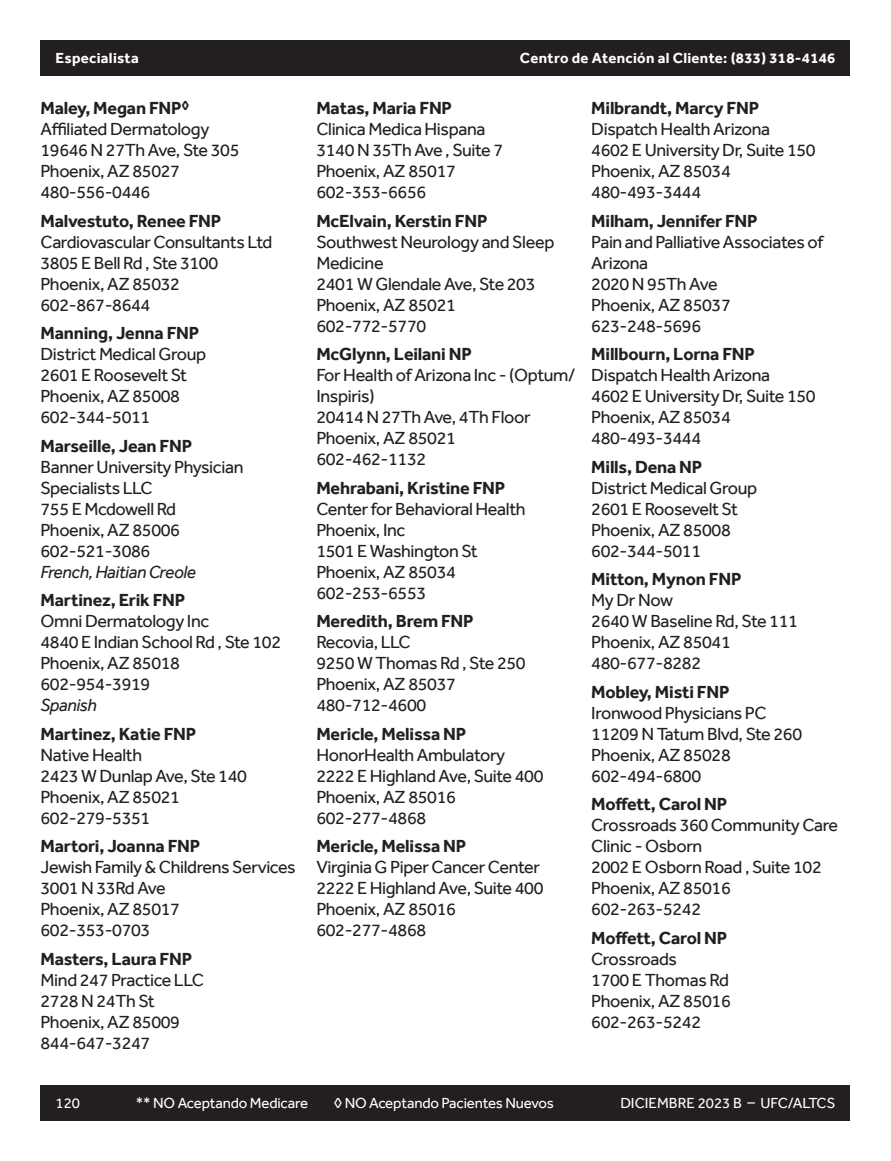
<style>
.page{position:relative;width:891px;height:1161px;background:#fff}
.page>*{position:absolute;margin:0;border:0;box-sizing:border-box;transform-origin:0 0}
.t1{font:18px/21px "Effra";letter-spacing:-.02em;color:#231f20}
.t2{font:700 18px "Effra";letter-spacing:-.01em;color:#231f20}
.t3{font:italic 18px "Effra";letter-spacing:-.02em;color:#231f20}
.t4{font:15px "Effra";letter-spacing:-.01em;color:#fff}
.t5{font:700 15px "Effra";letter-spacing:.02em;color:#fff}
</style>
<div class="page">
<div style="left:40px;top:40px;width:810px;height:36px;background:#231f20"></div>
<div style="left:40px;top:1085px;width:810px;height:35px;background:#231f20"></div>
<p class="t5" style="left:56px;top:49px;width:85px">Especialista</p>
<p class="t5" style="left:520px;top:49px;width:317px">Centro de Atención al Cliente: (833) 318-4146</p>
<h6 class="t2" style="left:40px;top:97px;width:150px">Maley, Megan FNP<sup>◊</sup></h6>
<p class="t1" style="left:40px;top:118px;width:170px">Affiliated Dermatology</p>
<p class="t1" style="left:40px;top:139px;width:200px">19646 N 27Th Ave, Ste 305</p>
<p class="t1" style="left:40px;top:160px;width:141px">Phoenix, AZ 85027</p>
<p class="t1" style="left:40px;top:181px;width:111px">480-556-0446</p>
<h6 class="t2" style="left:40px;top:210px;width:182px">Malvestuto, Renee FNP</h6>
<p class="t1" style="left:40px;top:231px;width:233px">Cardiovascular Consultants Ltd</p>
<p class="t1" style="left:40px;top:252px;width:179px">3805 E Bell Rd , Ste 3100</p>
<p class="t1" style="left:40px;top:273px;width:141px">Phoenix, AZ 85032</p>
<p class="t1" style="left:40px;top:294px;width:111px">602-867-8644</p>
<h6 class="t2" style="left:40px;top:322px;width:160px">Manning, Jenna FNP</h6>
<p class="t1" style="left:40px;top:343px;width:167px">District Medical Group</p>
<p class="t1" style="left:40px;top:364px;width:148px">2601 E Roosevelt St</p>
<p class="t1" style="left:40px;top:385px;width:141px">Phoenix, AZ 85008</p>
<p class="t1" style="left:40px;top:406px;width:111px">602-344-5011</p>
<h6 class="t2" style="left:40px;top:435px;width:153px">Marseille, Jean FNP</h6>
<p class="t1" style="left:40px;top:456px;width:205px">Banner University Physician<br>Specialists LLC</p>
<p class="t1" style="left:40px;top:498px;width:137px">755 E Mcdowell Rd</p>
<p class="t1" style="left:40px;top:519px;width:141px">Phoenix, AZ 85006</p>
<p class="t1" style="left:40px;top:540px;width:111px">602-521-3086</p>
<p class="t3" style="left:40px;top:561px;width:157px">French, Haitian Creole</p>
<h6 class="t2" style="left:40px;top:590px;width:146px">Martinez, Erik FNP</h6>
<p class="t1" style="left:40px;top:611px;width:170px">Omni Dermatology Inc</p>
<p class="t1" style="left:40px;top:632px;width:242px">4840 E Indian School Rd , Ste 102</p>
<p class="t1" style="left:40px;top:653px;width:141px">Phoenix, AZ 85018</p>
<p class="t1" style="left:40px;top:674px;width:111px">602-954-3919</p>
<p class="t3" style="left:40px;top:695px;width:58px">Spanish</p>
<h6 class="t2" style="left:40px;top:723px;width:157px">Martinez, Katie FNP</h6>
<p class="t1" style="left:40px;top:744px;width:103px">Native Health</p>
<p class="t1" style="left:40px;top:765px;width:208px">2423 W Dunlap Ave, Ste 140</p>
<p class="t1" style="left:40px;top:786px;width:141px">Phoenix, AZ 85021</p>
<p class="t1" style="left:40px;top:807px;width:111px">602-279-5351</p>
<h6 class="t2" style="left:40px;top:836px;width:161px">Martori, Joanna FNP</h6>
<p class="t1" style="left:40px;top:857px;width:257px">Jewish Family &amp; Childrens Services</p>
<p class="t1" style="left:40px;top:878px;width:127px">3001 N 33Rd Ave</p>
<p class="t1" style="left:40px;top:899px;width:141px">Phoenix, AZ 85017</p>
<p class="t1" style="left:40px;top:920px;width:111px">602-353-0703</p>
<h6 class="t2" style="left:40px;top:948px;width:153px">Masters, Laura FNP</h6>
<p class="t1" style="left:40px;top:969px;width:165px">Mind 247 Practice LLC</p>
<p class="t1" style="left:40px;top:990px;width:116px">2728 N 24Th St</p>
<p class="t1" style="left:40px;top:1011px;width:141px">Phoenix, AZ 85009</p>
<p class="t1" style="left:40px;top:1032px;width:111px">844-647-3247</p>
<h6 class="t2" style="left:316px;top:97px;width:137px">Matas, Maria FNP</h6>
<p class="t1" style="left:316px;top:118px;width:171px">Clinica Medica Hispana</p>
<p class="t1" style="left:316px;top:139px;width:188px">3140 N 35Th Ave , Suite 7</p>
<p class="t1" style="left:316px;top:160px;width:141px">Phoenix, AZ 85017</p>
<p class="t1" style="left:316px;top:181px;width:111px">602-353-6656</p>
<h6 class="t2" style="left:316px;top:210px;width:173px">McElvain, Kerstin FNP</h6>
<p class="t1" style="left:316px;top:231px;width:240px">Southwest Neurology and Sleep<br>Medicine</p>
<p class="t1" style="left:316px;top:273px;width:221px">2401 W Glendale Ave, Ste 203</p>
<p class="t1" style="left:316px;top:294px;width:141px">Phoenix, AZ 85021</p>
<p class="t1" style="left:316px;top:315px;width:111px">602-772-5770</p>
<h6 class="t2" style="left:316px;top:343px;width:157px">McGlynn, Leilani NP</h6>
<p class="t1" style="left:316px;top:364px;width:261px">For Health of Arizona Inc - (Optum/<br>Inspiris)</p>
<p class="t1" style="left:316px;top:406px;width:216px">20414 N 27Th Ave, 4Th Floor</p>
<p class="t1" style="left:316px;top:427px;width:141px">Phoenix, AZ 85021</p>
<p class="t1" style="left:316px;top:448px;width:111px">602-462-1132</p>
<h6 class="t2" style="left:316px;top:477px;width:190px">Mehrabani, Kristine FNP</h6>
<p class="t1" style="left:316px;top:498px;width:211px">Center for Behavioral Health<br>Phoenix, Inc</p>
<p class="t1" style="left:316px;top:540px;width:163px">1501 E Washington St</p>
<p class="t1" style="left:316px;top:561px;width:141px">Phoenix, AZ 85034</p>
<p class="t1" style="left:316px;top:582px;width:111px">602-253-6553</p>
<h6 class="t2" style="left:316px;top:611px;width:159px">Meredith, Brem FNP</h6>
<p class="t1" style="left:316px;top:632px;width:96px">Recovia, LLC</p>
<p class="t1" style="left:316px;top:653px;width:211px">9250 W Thomas Rd , Ste 250</p>
<p class="t1" style="left:316px;top:674px;width:141px">Phoenix, AZ 85037</p>
<p class="t1" style="left:316px;top:695px;width:111px">480-712-4600</p>
<h6 class="t2" style="left:316px;top:723px;width:151px">Mericle, Melissa NP</h6>
<p class="t1" style="left:316px;top:744px;width:190px">HonorHealth Ambulatory</p>
<p class="t1" style="left:316px;top:765px;width:229px">2222 E Highland Ave, Suite 400</p>
<p class="t1" style="left:316px;top:786px;width:141px">Phoenix, AZ 85016</p>
<p class="t1" style="left:316px;top:807px;width:111px">602-277-4868</p>
<h6 class="t2" style="left:316px;top:836px;width:151px">Mericle, Melissa NP</h6>
<p class="t1" style="left:316px;top:857px;width:225px">Virginia G Piper Cancer Center</p>
<p class="t1" style="left:316px;top:878px;width:229px">2222 E Highland Ave, Suite 400</p>
<p class="t1" style="left:316px;top:899px;width:141px">Phoenix, AZ 85016</p>
<p class="t1" style="left:316px;top:920px;width:111px">602-277-4868</p>
<h6 class="t2" style="left:591px;top:97px;width:169px">Milbrandt, Marcy FNP</h6>
<p class="t1" style="left:591px;top:118px;width:180px">Dispatch Health Arizona</p>
<p class="t1" style="left:591px;top:139px;width:226px">4602 E University Dr, Suite 150</p>
<p class="t1" style="left:591px;top:160px;width:141px">Phoenix, AZ 85034</p>
<p class="t1" style="left:591px;top:181px;width:111px">480-493-3444</p>
<h6 class="t2" style="left:591px;top:210px;width:168px">Milham, Jennifer FNP</h6>
<p class="t1" style="left:591px;top:231px;width:234px">Pain and Palliative Associates of<br>Arizona</p>
<p class="t1" style="left:591px;top:273px;width:128px">2020 N 95Th Ave</p>
<p class="t1" style="left:591px;top:294px;width:141px">Phoenix, AZ 85037</p>
<p class="t1" style="left:591px;top:315px;width:111px">623-248-5696</p>
<h6 class="t2" style="left:591px;top:343px;width:165px">Millbourn, Lorna FNP</h6>
<p class="t1" style="left:591px;top:364px;width:180px">Dispatch Health Arizona</p>
<p class="t1" style="left:591px;top:385px;width:226px">4602 E University Dr, Suite 150</p>
<p class="t1" style="left:591px;top:406px;width:141px">Phoenix, AZ 85034</p>
<p class="t1" style="left:591px;top:427px;width:111px">480-493-3444</p>
<h6 class="t2" style="left:591px;top:456px;width:113px">Mills, Dena NP</h6>
<p class="t1" style="left:591px;top:477px;width:167px">District Medical Group</p>
<p class="t1" style="left:591px;top:498px;width:148px">2601 E Roosevelt St</p>
<p class="t1" style="left:591px;top:519px;width:141px">Phoenix, AZ 85008</p>
<p class="t1" style="left:591px;top:540px;width:111px">602-344-5011</p>
<h6 class="t2" style="left:591px;top:569px;width:152px">Mitton, Mynon FNP</h6>
<p class="t1" style="left:591px;top:590px;width:83px">My Dr Now</p>
<p class="t1" style="left:591px;top:611px;width:208px">2640 W Baseline Rd, Ste 111</p>
<p class="t1" style="left:591px;top:632px;width:141px">Phoenix, AZ 85041</p>
<p class="t1" style="left:591px;top:653px;width:111px">480-677-8282</p>
<h6 class="t2" style="left:591px;top:681px;width:140px">Mobley, Misti FNP</h6>
<p class="t1" style="left:591px;top:702px;width:177px">Ironwood Physicians PC</p>
<p class="t1" style="left:591px;top:723px;width:212px">11209 N Tatum Blvd, Ste 260</p>
<p class="t1" style="left:591px;top:744px;width:141px">Phoenix, AZ 85028</p>
<p class="t1" style="left:591px;top:765px;width:111px">602-494-6800</p>
<h6 class="t2" style="left:591px;top:794px;width:137px">Moffett, Carol NP</h6>
<p class="t1" style="left:591px;top:815px;width:249px">Crossroads 360 Community Care<br>Clinic - Osborn</p>
<p class="t1" style="left:591px;top:857px;width:232px">2002 E Osborn Road , Suite 102</p>
<p class="t1" style="left:591px;top:878px;width:141px">Phoenix, AZ 85016</p>
<p class="t1" style="left:591px;top:899px;width:111px">602-263-5242</p>
<h6 class="t2" style="left:591px;top:927px;width:137px">Moffett, Carol NP</h6>
<p class="t1" style="left:591px;top:948px;width:87px">Crossroads</p>
<p class="t1" style="left:591px;top:969px;width:139px">1700 E Thomas Rd</p>
<p class="t1" style="left:591px;top:990px;width:141px">Phoenix, AZ 85016</p>
<p class="t1" style="left:591px;top:1011px;width:111px">602-263-5242</p>
<p class="t4" style="left:56px;top:1094px;width:26px">120</p>
<p class="t4" style="left:136px;top:1094px;width:174px">** NO Aceptando Medicare</p>
<p class="t4" style="left:334px;top:1094px;width:222px">◊ NO Aceptando Pacientes Nuevos</p>
<p class="t4" style="left:620px;top:1094px;width:217px">DICIEMBRE 2023 B – UFC/ALTCS</p>
</div>
